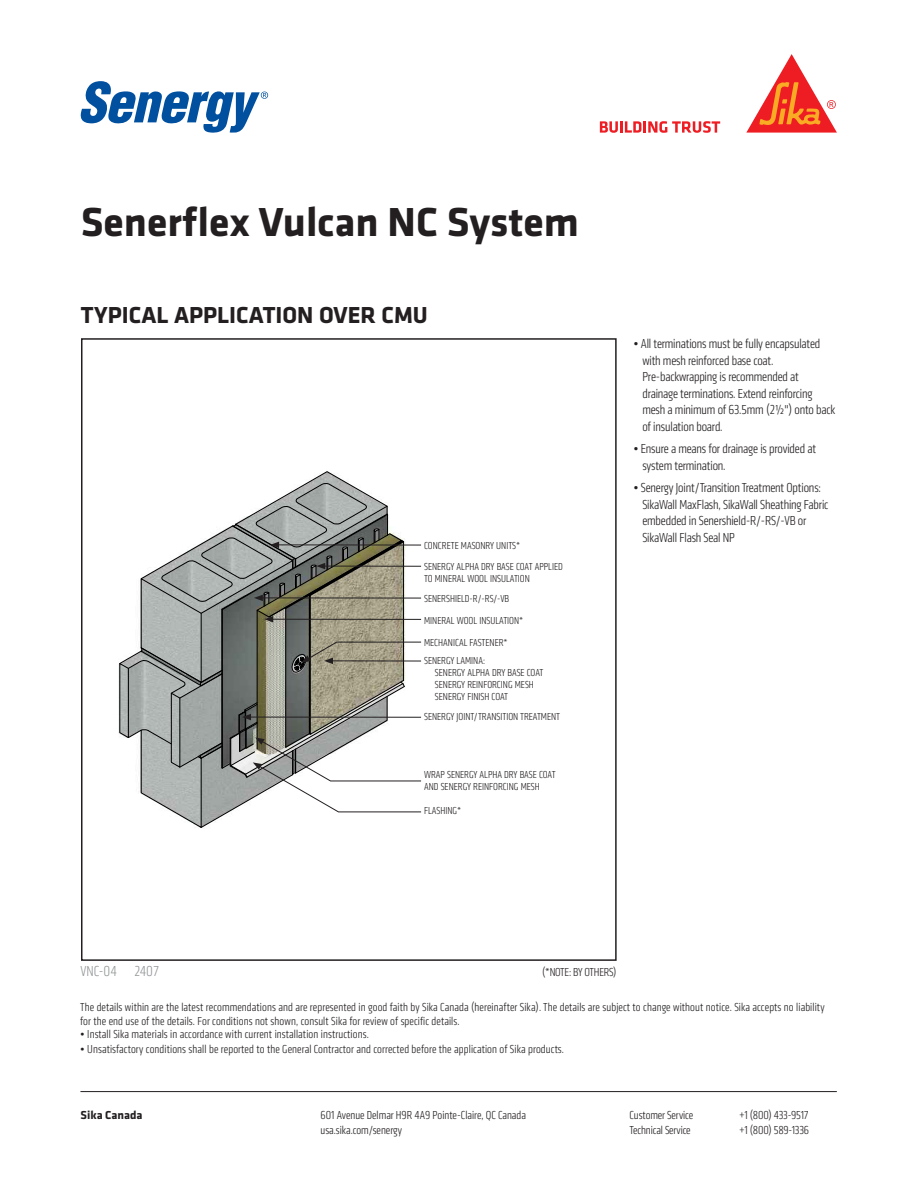
<style>
.page{position:relative;width:918px;height:1188px;background:#fff}
.page>*{position:absolute;margin:0;border:0;box-sizing:border-box;transform-origin:0 0}
.t1{font:700 42px "Klavika";color:#231f20}
.Detail_Product_Description{font:700 24px "Klavika";color:#231f20}
.Detail_Number{font:300 condensed 15px "Klavika";color:#939598}
.Bulleted_List{font:300 condensed 13.5px/16.5px "Klavika";letter-spacing:-.01em;color:#231f20}
.t2{font:300 condensed 12px/13.5px "Klavika";letter-spacing:.01em;color:#231f20}
.t3{font:300 condensed 12px "Klavika";letter-spacing:-.015em;color:#231f20}
.t4{font:300 condensed 12px "Klavika";letter-spacing:-.02em;color:#231f20}
.t5{font:700 12px "Klavika";color:#231f20}
.Leader_Notes{font:300 condensed 10.5px/12px "Klavika";color:#231f20}
</style>
<div class="page">
<div style="left:81px;top:338px;width:536px;height:623px;border:2px solid #231f20"></div>
<svg style="left:600px;top:121px;width:120px;height:12px"></svg>
<svg style="left:746px;top:54px;width:91px;height:79px"></svg>
<svg style="left:81px;top:81px;width:187px;height:52px"></svg>
<hr style="left:80px;top:1091px;width:757px;height:1px;background:#231f20">
<svg style="left:120px;top:472px;width:301px;height:356px"></svg>
<h1 class="t1" style="left:81px;top:191px;width:500px">Senerflex Vulcan NC System</h1>
<p class="Detail_Product_Description" style="left:81px;top:298px;width:349px">TYPICAL APPLICATION OVER CMU</p>
<p class="Leader_Notes" style="left:424px;top:540px;width:98px">CONCRETE MASONRY UNITS*</p>
<p class="Leader_Notes" style="left:424px;top:560px;width:140px">SENERGY ALPHA DRY BASE COAT APPLIED<br>TO MINERAL WOOL INSULATION</p>
<p class="Leader_Notes" style="left:424px;top:593px;width:87px">SENERSHIELD-R/-RS/-VB</p>
<p class="Leader_Notes" style="left:424px;top:614px;width:101px">MINERAL WOOL INSULATION*</p>
<p class="Leader_Notes" style="left:424px;top:637px;width:85px">MECHANICAL FASTENER*</p>
<p class="Leader_Notes" style="left:435px;top:655px;width:110px;text-indent:-11px">SENERGY LAMINA:<br>SENERGY ALPHA DRY BASE COAT<br>SENERGY REINFORCING MESH<br>SENERGY FINISH COAT</p>
<p class="Leader_Notes" style="left:424px;top:710px;width:138px">SENERGY JOINT/TRANSITION TREATMENT</p>
<p class="Leader_Notes" style="left:424px;top:769px;width:133px">WRAP SENERGY ALPHA DRY BASE COAT<br>AND SENERGY REINFORCING MESH</p>
<p class="Leader_Notes" style="left:424px;top:805px;width:39px">FLASHING*</p>
<p class="Bulleted_List" style="left:642px;top:336px;width:194px;text-indent:-9px">• All terminations must be fully encapsulated with mesh reinforced base coat.<br>Pre-backwrapping is recommended at drainage terminations. Extend reinforcing mesh a minimum of 63.5mm (2½") onto back of insulation board.</p>
<p class="Bulleted_List" style="left:642px;top:441px;width:175px;text-indent:-9px">• Ensure a means for drainage is provided at system termination.</p>
<p class="Bulleted_List" style="left:642px;top:480px;width:188px;text-indent:-9px">• Senergy Joint/Transition Treatment Options:<br>SikaWall MaxFlash, SikaWall Sheathing Fabric embedded in Senershield-R/-RS/-VB or SikaWall Flash Seal NP</p>
<p class="Detail_Number" style="left:80px;top:963px;width:80px">VNC-04 2407</p>
<p class="t4" style="left:542px;top:966px;width:76px">(*NOTE: BY OTHERS)</p>
<p class="t2" style="left:80px;top:1001px;width:746px">The details within are the latest recommendations and are represented in good faith by Sika Canada (hereinafter Sika). The details are subject to change without notice. Sika accepts no liability for the end use of the details. For conditions not shown, consult Sika for review of specific details.</p>
<p class="t2" style="left:80px;top:1028px;width:290px">• Install Sika materials in accordance with current installation instructions.</p>
<p class="t2" style="left:80px;top:1043px;width:485px">• Unsatisfactory conditions shall be reported to the General Contractor and corrected before the application of Sika products.</p>
<p class="t5" style="left:81px;top:1106px;width:63px">Sika Canada</p>
<p class="t2" style="left:321px;top:1108px;width:207px">601 Avenue Delmar H9R 4A9 Pointe-Claire, QC Canada</p>
<p class="t2" style="left:630px;top:1108px;width:65px">Customer Service</p>
<p class="t3" style="left:739px;top:1108px;width:71px">+1 (800) 433-9517</p>
<p class="t2" style="left:321px;top:1123px;width:83px">usa.sika.com/senergy</p>
<p class="t2" style="left:630px;top:1123px;width:63px">Technical Service</p>
<p class="t3" style="left:739px;top:1123px;width:71px">+1 (800) 589-1336</p>
</div>
